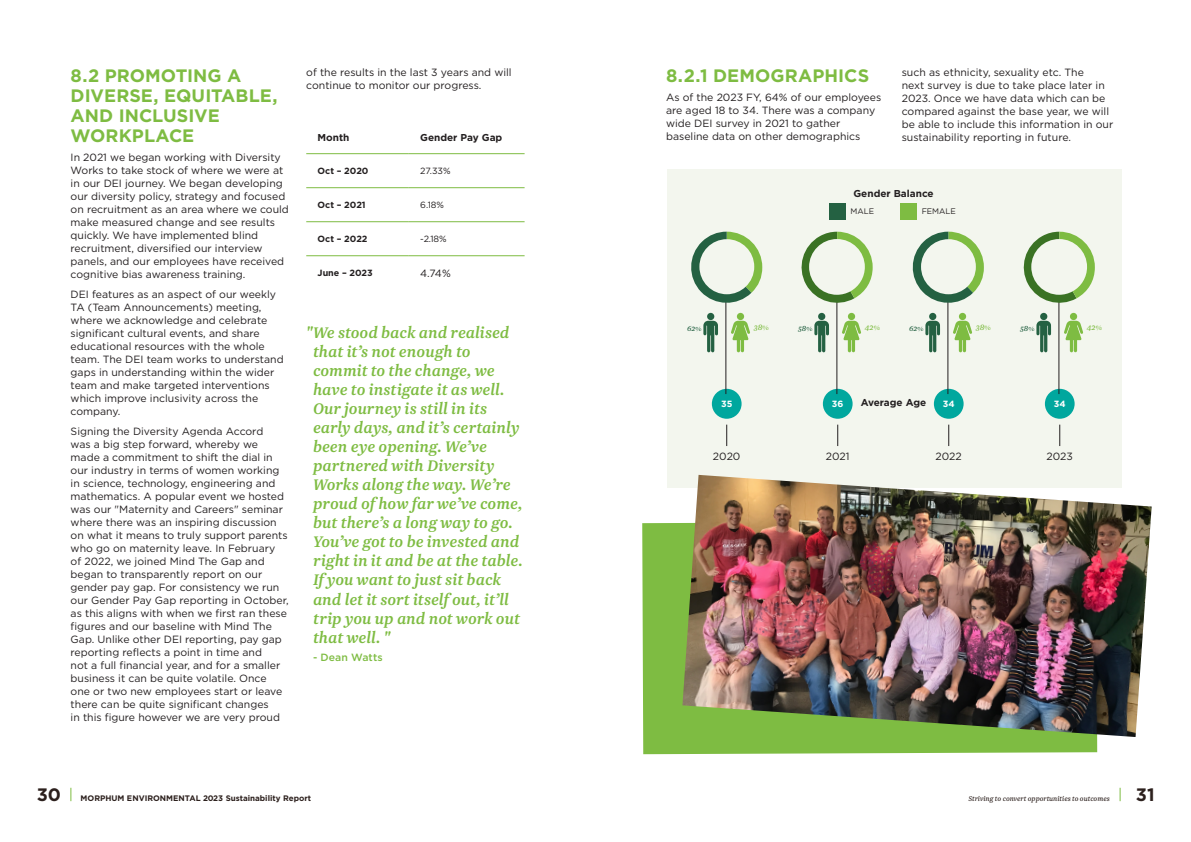
<style>
.page{position:relative;width:1191px;height:842px;background:#fff}
.page>*{position:absolute;margin:0;border:0;box-sizing:border-box;transform-origin:0 0}
.t1{font:italic 500 18px/19px "Newzald";letter-spacing:-.005em;color:#7ebc42}
.t2{font:700 18px/20px "Gotham";color:#7ebc42}
.t3{font:700 18px "Gotham";color:#2c201d}
.t4{font:10.5px/13px "Gotham";color:#231f20}
.t5{font:500 10.5px "Gotham";letter-spacing:.01em;color:#7ebc42}
.t6{font:700 10px "Gotham";color:#231f20}
.t7{font:700 10px "Gotham";letter-spacing:-.025em;color:#231f20}
.t8{font:700 9px "Gotham";color:#231f20}
.t9{font:9px "Gotham";letter-spacing:-.005em;color:#231f20}
.t10{font:italic 9px "Newzald";letter-spacing:.005em;color:#7ebc42}
.t11{font:700 9px "Gotham";color:#fff}
.t12{font:italic 8.6px "Newzald";letter-spacing:-.005em;color:#246142}
.t13{font:700 8px "Gotham";color:#2c201d}
.t14{font:italic 8px "Newzald";color:#2c201d}
.t15{font:8px "Gotham";color:#231f20}
.s1{font-size:6.9px}
.s2{font-size:7.2px}
</style>
<div class="page">
<svg style="left:70px;top:788px;width:1px;height:13px"></svg>
<svg style="left:1119px;top:788px;width:1px;height:13px"></svg>
<svg style="left:642px;top:523px;width:455px;height:231px;background:#85bf4d"></svg>
<div style="left:667px;top:169px;width:454px;height:319px;background:#f3f6ee"></div>
<hr style="left:306px;top:187px;width:103px;height:1px;background:#7ebc42">
<hr style="left:409px;top:187px;width:115px;height:1px;background:#7ebc42">
<hr style="left:306px;top:221px;width:103px;height:1px;background:#7ebc42">
<hr style="left:409px;top:221px;width:115px;height:1px;background:#7ebc42">
<hr style="left:306px;top:255px;width:103px;height:1px;background:#7ebc42">
<hr style="left:409px;top:255px;width:115px;height:1px;background:#7ebc42">
<hr style="left:306px;top:153px;width:103px;height:1px;background:#7ebc42">
<hr style="left:409px;top:153px;width:115px;height:1px;background:#7ebc42">
<div style="left:712px;top:389px;width:29px;height:30px;background:#00a79e;border-radius:50%"></div>
<svg style="left:726px;top:425px;width:1px;height:21px"></svg>
<hr style="left:725px;top:298px;width:1px;height:96px;background:#231f20">
<svg style="left:703px;top:321px;width:15px;height:31px"></svg>
<div style="left:707px;top:313px;width:7px;height:7px;background:#246142;border-radius:50%"></div>
<svg style="left:731px;top:321px;width:19px;height:31px"></svg>
<div style="left:737px;top:313px;width:7px;height:7px;background:#7ebc42;border-radius:50%"></div>
<div style="left:823px;top:389px;width:29px;height:30px;background:#00a79e;border-radius:50%"></div>
<svg style="left:837px;top:425px;width:1px;height:21px"></svg>
<hr style="left:836px;top:298px;width:1px;height:96px;background:#231f20">
<svg style="left:814px;top:321px;width:15px;height:31px"></svg>
<div style="left:818px;top:313px;width:7px;height:7px;background:#246142;border-radius:50%"></div>
<svg style="left:842px;top:321px;width:19px;height:31px"></svg>
<div style="left:848px;top:313px;width:7px;height:7px;background:#7ebc42;border-radius:50%"></div>
<div style="left:934px;top:389px;width:29px;height:30px;background:#00a79e;border-radius:50%"></div>
<svg style="left:948px;top:425px;width:1px;height:21px"></svg>
<hr style="left:947px;top:298px;width:1px;height:96px;background:#231f20">
<svg style="left:925px;top:321px;width:15px;height:31px"></svg>
<div style="left:929px;top:313px;width:7px;height:7px;background:#246142;border-radius:50%"></div>
<svg style="left:953px;top:321px;width:19px;height:31px"></svg>
<div style="left:959px;top:313px;width:7px;height:7px;background:#7ebc42;border-radius:50%"></div>
<div style="left:1045px;top:389px;width:29px;height:30px;background:#00a79e;border-radius:50%"></div>
<svg style="left:1059px;top:425px;width:1px;height:21px"></svg>
<hr style="left:1058px;top:298px;width:1px;height:96px;background:#231f20">
<svg style="left:1036px;top:321px;width:15px;height:31px"></svg>
<div style="left:1040px;top:313px;width:7px;height:7px;background:#246142;border-radius:50%"></div>
<svg style="left:1064px;top:321px;width:19px;height:31px"></svg>
<div style="left:1070px;top:313px;width:7px;height:7px;background:#7ebc42;border-radius:50%"></div>
<div style="left:829px;top:203px;width:16px;height:17px;background:#246142"></div>
<div style="left:900px;top:203px;width:16px;height:17px;background:#7ebc42"></div>
<svg style="left:691px;top:232px;width:71px;height:74px"></svg>
<svg style="left:912px;top:232px;width:72px;height:74px"></svg>
<svg style="left:801px;top:232px;width:71px;height:76px"></svg>
<svg style="left:1023px;top:232px;width:71px;height:76px"></svg>
<img style="left:682px;top:475px;width:469px;height:262px">
<h1 class="t2" style="left:71px;top:66px;width:208px">8.2 PROMOTING A<br>DIVERSE, EQUITABLE,<br>AND INCLUSIVE<br>WORKPLACE</h1>
<p class="t4" style="left:71px;top:151px;width:220px">In 2021 we began working with Diversity Works to take stock of where we were at in our DEI journey. We began developing our diversity policy, strategy and focused on recruitment as an area where we could make measured change and see results quickly. We have implemented blind recruitment, diversified our interview panels, and our employees have received cognitive bias awareness training.</p>
<p class="t4" style="left:71px;top:288px;width:214px">DEI features as an aspect of our weekly TA (Team Announcements) meeting, where we acknowledge and celebrate significant cultural events, and share educational resources with the whole team. The DEI team works to understand gaps in understanding within the wider team and make targeted interventions which improve inclusivity across the company.</p>
<p class="t4" style="left:71px;top:425px;width:219px">Signing the Diversity Agenda Accord<br>was a big step forward, whereby we made a commitment to shift the dial in our industry in terms of women working in science, technology, engineering and mathematics. A popular event we hosted was our "Maternity and Careers" seminar where there was an inspiring discussion on what it means to truly support parents who go on maternity leave. In February<br>of 2022, we joined Mind The Gap and began to transparently report on our gender pay gap. For consistency we run our Gender Pay Gap reporting in October, as this aligns with when we first ran these figures and our baseline with Mind The Gap. Unlike other DEI reporting, pay gap reporting reflects a point in time and<br>not a full financial year, and for a smaller business it can be quite volatile. Once one or two new employees start or leave there can be quite significant changes<br>in this figure however we are very proud</p>
<p class="t4" style="left:306px;top:66px;width:207px">of the results in the last 3 years and will continue to monitor our progress.</p>
<p class="t6" style="left:317px;top:130px;width:33px">Month</p>
<p class="t6" style="left:420px;top:130px;width:84px">Gender Pay Gap</p>
<p class="t8" style="left:317px;top:165px;width:52px">Oct – 2020</p>
<p class="t9" style="left:420px;top:165px;width:32px">27.33%</p>
<p class="t8" style="left:317px;top:199px;width:50px">Oct – 2021</p>
<p class="t9" style="left:420px;top:199px;width:25px">6.18%</p>
<p class="t8" style="left:317px;top:233px;width:51px">Oct – 2022</p>
<p class="t9" style="left:420px;top:233px;width:28px">-2.18%</p>
<p class="t8" style="left:317px;top:267px;width:57px">June – 2023</p>
<p class="t4" style="left:420px;top:267px;width:32px">4.74%</p>
<p class="t1" style="left:313px;top:323px;width:212px;text-indent:-7px">"We stood back and realised that it’s not enough to commit to the change, we have to instigate it as well.<br>Our journey is still in its early days, and it’s certainly been eye opening. We’ve partnered with Diversity<br>Works along the way. We’re proud of how far we’ve come, but there’s a long way to go.<br>You’ve got to be invested and right in it and be at the table.<br>If you want to just sit back and let it sort itself out, it’ll trip you up and not work out that well. "</p>
<p class="t5" style="left:313px;top:651px;width:71px">- Dean Watts</p>
<h1 class="t2" style="left:666px;top:66px;width:205px">8.2.1 DEMOGRAPHICS</h1>
<p class="t4" style="left:666px;top:91px;width:217px">As of the 2023 FY, 64% of our employees are aged 18 to 34. There was a company wide DEI survey in 2021 to gather baseline data on other demographics</p>
<p class="t4" style="left:901px;top:66px;width:213px">such as ethnicity, sexuality etc. The<br>next survey is due to take place later in 2023. Once we have data which can be compared against the base year, we will be able to include this information in our sustainability reporting in future.</p>
<p class="t6" style="left:853px;top:187px;width:82px">Gender Balance</p>
<p class="t15" style="left:850px;top:206px;width:25px">MALE</p>
<p class="t15" style="left:921px;top:206px;width:36px">FEMALE</p>
<p class="t12" style="left:687px;top:323px;width:16px">62<span class="s1">%</span></p>
<p class="t10" style="left:753px;top:322px;width:17px">38<span class="s2">%</span></p>
<p class="t12" style="left:798px;top:323px;width:16px">58<span class="s1">%</span></p>
<p class="t10" style="left:864px;top:322px;width:17px">42<span class="s2">%</span></p>
<p class="t12" style="left:909px;top:323px;width:16px">62<span class="s1">%</span></p>
<p class="t10" style="left:975px;top:322px;width:17px">38<span class="s2">%</span></p>
<p class="t12" style="left:1020px;top:323px;width:16px">58<span class="s1">%</span></p>
<p class="t10" style="left:1086px;top:322px;width:17px">42<span class="s2">%</span></p>
<p class="t11" style="left:721px;top:398px;width:13px">35</p>
<p class="t11" style="left:832px;top:398px;width:13px">36</p>
<p class="t7" style="left:861px;top:396px;width:67px">Average Age</p>
<p class="t11" style="left:943px;top:398px;width:13px">34</p>
<p class="t11" style="left:1053px;top:398px;width:13px">34</p>
<p class="t4" style="left:713px;top:450px;width:29px">2020</p>
<p class="t4" style="left:826px;top:450px;width:25px">2021</p>
<p class="t4" style="left:935px;top:450px;width:28px">2022</p>
<p class="t4" style="left:1046px;top:450px;width:28px">2023</p>
<h1 class="t3" style="left:37px;top:783px;width:26px">30</h1>
<p class="t13" style="left:81px;top:793px;width:232px">MORPHUM ENVIRONMENTAL 2023 Sustainability Report</p>
<p class="t14" style="left:968px;top:794px;width:143px">Striving to convert opportunities to outcomes</p>
<h1 class="t3" style="left:1135px;top:783px;width:20px">31</h1>
</div>
